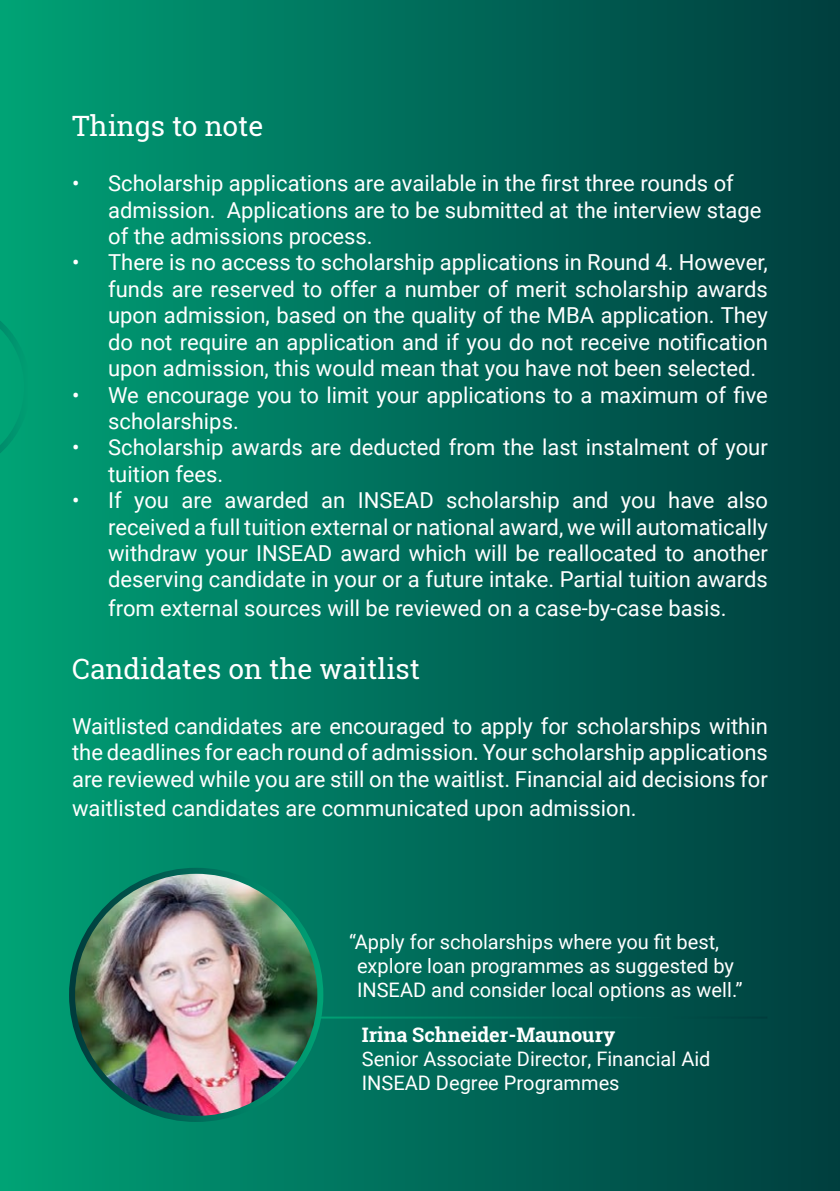
<style>
.page{position:relative;width:840px;height:1191px;background:#fff}
.page>*{position:absolute;margin:0;border:0;box-sizing:border-box;transform-origin:0 0}
.t1{font:28px "Roboto Slab";color:#fff}
.t2{font:22px/26.4px "Roboto";color:#fff}
.t3{font:20px/24px "Roboto";color:#fff}
.t4{font:700 20px "Roboto Slab";color:#fff}
</style>
<div class="page">
<div style="left:1px;top:0;width:838px;height:1191px;background:linear-gradient(to right,#00a076,#003c3e)"></div>
<img style="left:72px;top:870px;width:248px;height:249px;border-radius:124px">
<div style="left:69px;top:867px;width:254px;height:255px;border:6px solid #fff;border-radius:50%"></div>
<hr style="left:317px;top:1016px;width:450px;height:2px;background:#fff">
<div style="left:0;top:0;width:30px;height:1191px;background:#00a274"></div>
<p class="t1" style="left:72px;top:107px;width:193px">Things to note</p>
<p class="t2" style="left:108px;top:169px;width:654px;text-indent:-36px">• Scholarship applications are available in the first three rounds of admission. Applications are to be submitted at the interview stage of the admissions process.</p>
<p class="t2" style="left:108px;top:249px;width:661px;text-align:justify;text-indent:-36px">• There is no access to scholarship applications in Round 4. However, funds are reserved to offer a number of merit scholarship awards upon admission, based on the quality of the MBA application. They do not require an application and if you do not receive notification upon admission, this would mean that you have not been selected.</p>
<p class="t2" style="left:108px;top:381px;width:661px;text-indent:-36px">• We encourage you to limit your applications to a maximum of five scholarships.</p>
<p class="t2" style="left:108px;top:433px;width:661px;text-indent:-36px">• Scholarship awards are deducted from the last instalment of your tuition fees.</p>
<p class="t2" style="left:108px;top:486px;width:661px;text-align:justify;text-indent:-36px">• If you are awarded an INSEAD scholarship and you have also received a full tuition external or national award, we will automatically withdraw your INSEAD award which will be reallocated to another deserving candidate in your or a future intake. Partial tuition awards</p>
<p class="t2" style="left:108px;top:594px;width:619px">from external sources will be reviewed on a case-by-case basis.</p>
<p class="t1" style="left:72px;top:649px;width:349px">Candidates on the waitlist</p>
<p class="t2" style="left:72px;top:712px;width:697px;text-align:justify">Waitlisted candidates are encouraged to apply for scholarships within the deadlines for each round of admission. Your scholarship applications are reviewed while you are still on the waitlist. Financial aid decisions for</p>
<p class="t2" style="left:72px;top:793px;width:565px">waitlisted candidates are communicated upon admission.</p>
<p class="t3" style="left:357px;top:928px;width:387px;text-indent:-8px">“Apply for scholarships where you fit best, explore loan programmes as suggested by<br>INSEAD and consider local options as well.”</p>
<p class="t4" style="left:361px;top:1021px;width:255px">Irina Schneider-Maunoury</p>
<p class="t3" style="left:361px;top:1046px;width:350px">Senior Associate Director, Financial Aid</p>
<p class="t3" style="left:361px;top:1070px;width:259px">INSEAD Degree Programmes</p>
</div>
